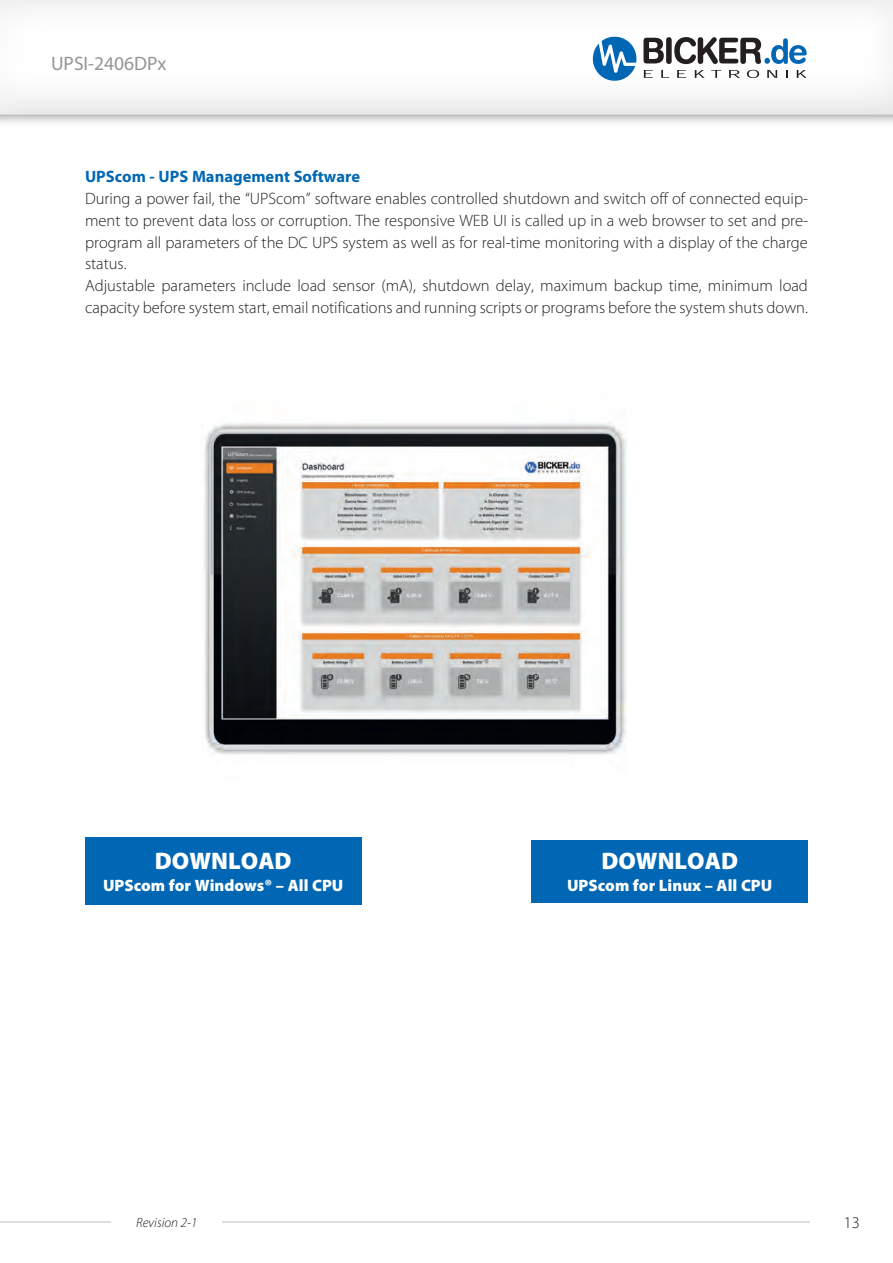
<style>
.page{position:relative;width:893px;height:1263px;background:#fff}
.page>*{position:absolute;margin:0;border:0;box-sizing:border-box;transform-origin:0 0}
.t1{font:900 24px "Myriad Pro";color:#fff}
.t2{font:19.5px "Myriad Pro";color:#939598}
.t3{font:300 16.5px/21.8px "Myriad Pro";color:#231f20;text-align:justify}
.t4{font:900 16.5px "Myriad Pro";color:#fff}
.t5{font:700 16.5px "Myriad";color:#0166b3}
.t6{font:italic 300 13.5px "Myriad Pro";color:#231f20}
</style>
<div class="page">
<div style="left:0;top:0;width:893px;height:127px;background:#231f20;opacity:.5"></div>
<div style="left:0;top:0;width:893px;height:116px;background:#231f20;opacity:.25"></div>
<svg style="left:593px;top:37px;width:214px;height:44px"></svg>
<hr style="left:0;top:1221px;width:829px;height:1px;background:#bcbdc0">
<div style="left:112px;top:1180px;width:110px;height:83px;background:#fff"></div>
<div style="left:810px;top:1180px;width:83px;height:83px;background:#fff"></div>
<img style="left:204px;top:423px;width:423px;height:332px">
<div style="left:85px;top:838px;width:276px;height:67px;background:#0166b3"></div>
<div style="left:531px;top:840px;width:277px;height:63px;background:#0166b3"></div>
<p class="t2" style="left:51px;top:51px;width:117px">UPSI-2406DPx</p>
<p class="t5" style="left:85px;top:168px;width:276px">UPScom - UPS Management Software</p>
<p class="t3" style="left:85px;top:188px;width:724px">During a power fail, the “UPScom” software enables controlled shutdown and switch off of connected equip&shy;ment to prevent data loss or corruption. The responsive WEB UI is called up in a web browser to set and pre&shy;program all parameters of the DC UPS system as well as for real-time monitoring with a display of the charge status.</p>
<p class="t3" style="left:85px;top:275px;width:724px">Adjustable parameters include load sensor (mA), shutdown delay, maximum backup time, minimum load capacity before system start, email notifications and running scripts or programs before the system shuts down.</p>
<p class="t1" style="left:155px;top:845px;width:138px">DOWNLOAD</p>
<p class="t4" style="left:103px;top:875px;width:242px">UPScom for Windows® – All CPU</p>
<p class="t1" style="left:601px;top:845px;width:138px">DOWNLOAD</p>
<p class="t4" style="left:567px;top:875px;width:207px">UPScom for Linux – All CPU</p>
<p class="t6" style="left:136px;top:1214px;width:63px">Revision 2-1</p>
<p class="t3" style="left:844px;top:1211px;width:18px">13</p>
</div>
